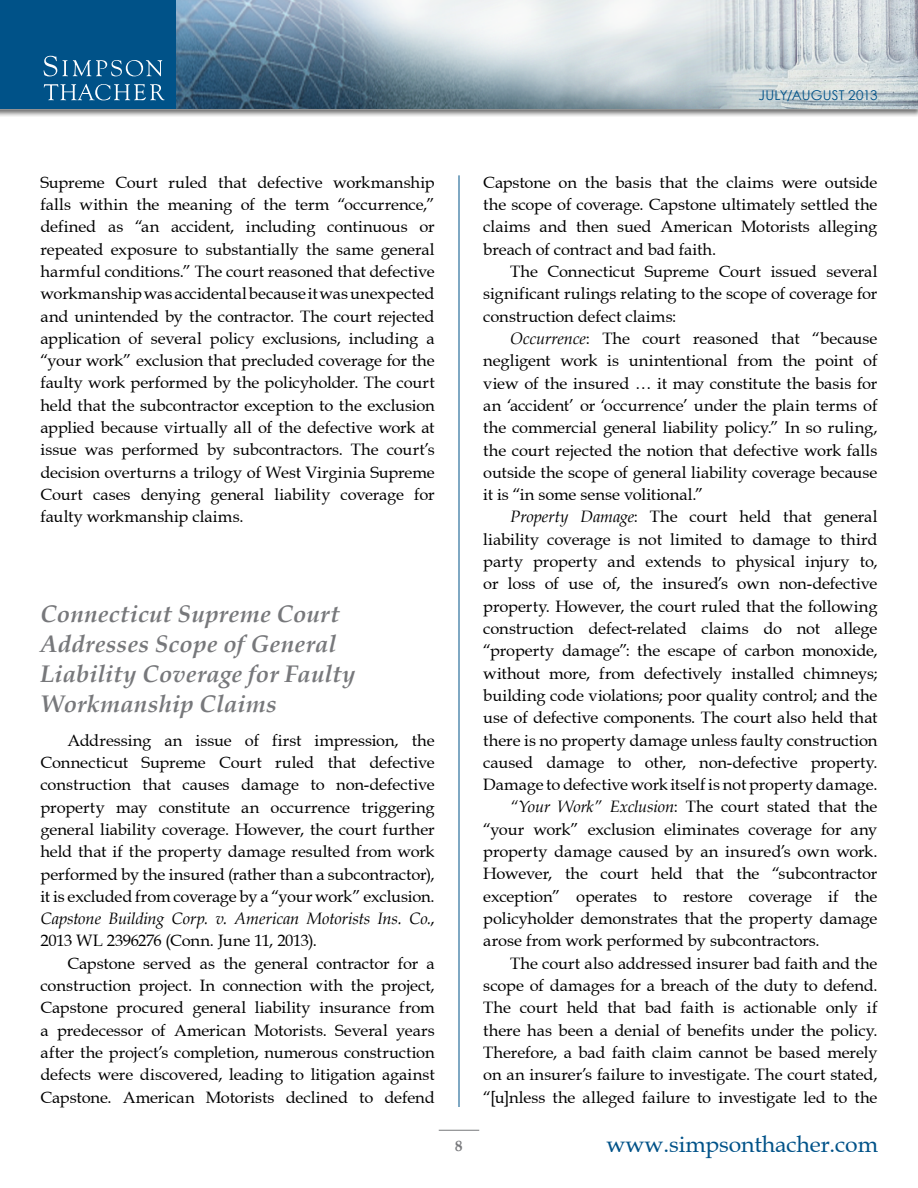
<style>
.page{position:relative;width:918px;height:1188px;background:#fff}
.page>*{position:absolute;margin:0;border:0;box-sizing:border-box;transform-origin:0 0}
.t1{font:italic 700 24px/30px "Book Antiqua";letter-spacing:.01em;color:#77787b}
.t2{font:22.95px "Book Antiqua";letter-spacing:-.005em;color:#005288}
.t3{font:16.5px/22.4px "Book Antiqua";letter-spacing:-.005em;color:#000;text-align:justify}
.t4{font:700 15px "Book Antiqua";color:#77787b}
.t5{font:13.5px "Century Gothic";letter-spacing:.015em;color:#005288}
.s1{font-style:italic}
</style>
<div class="page">
<hr style="left:459px;top:175px;width:1px;height:932px;background:#005288">
<hr style="left:439px;top:1130px;width:40px;height:1px;background:#77787b">
<img style="left:177px;top:0;width:741px;height:109px">
<div style="left:0;top:0;width:176px;height:109px;background:#005288"></div>
<svg style="left:44px;top:56px;width:118px;height:20px"></svg>
<svg style="left:44px;top:84px;width:121px;height:16px"></svg>
<p class="t5" style="left:759px;top:86px;width:120px">JULY/AUGUST 2013</p>
<p class="t3" style="left:41px;top:171px;width:396px">Supreme Court ruled that defective workmanship falls within the meaning of the term “occurrence,” defined as “an accident, including continuous or repeated exposure to substantially the same general harmful conditions.” The court reasoned that defective workmanship was accidental because it was unexpected and unintended by the contractor. The court rejected application of several policy exclusions, including a “your work” exclusion that precluded coverage for the faulty work performed by the policyholder. The court held that the subcontractor exception to the exclusion applied because virtually all of the defective work at issue was performed by subcontractors. The court’s decision overturns a trilogy of West Virginia Supreme Court cases denying general liability coverage for faulty workmanship claims.</p>
<h1 class="t1" style="left:40px;top:599px;width:317px">Connecticut Supreme Court<br>Addresses Scope of General<br>Liability Coverage for Faulty<br>Workmanship Claims</h1>
<p class="t3" style="left:41px;top:729px;width:396px;text-indent:27px">Addressing an issue of first impression, the Connecticut Supreme Court ruled that defective construction that causes damage to non-defective property may constitute an occurrence triggering general liability coverage. However, the court further held that if the property damage resulted from work performed by the insured (rather than a subcontractor), it is excluded from coverage by a “your work” exclusion.<br><span class="s1">Capstone Building Corp. v. American Motorists Ins. Co.</span>, 2013 WL 2396276 (Conn. June 11, 2013).</p>
<p class="t3" style="left:41px;top:952px;width:396px;text-indent:27px">Capstone served as the general contractor for a construction project. In connection with the project, Capstone procured general liability insurance from a predecessor of American Motorists. Several years after the project’s completion, numerous construction defects were discovered, leading to litigation against Capstone. American Motorists declined to defend</p>
<p class="t4" style="left:455px;top:1136px;width:9px">8</p>
<p class="t3" style="left:483px;top:171px;width:396px">Capstone on the basis that the claims were outside the scope of coverage. Capstone ultimately settled the claims and then sued American Motorists alleging breach of contract and bad faith.</p>
<p class="t3" style="left:483px;top:260px;width:396px;text-indent:27px">The Connecticut Supreme Court issued several significant rulings relating to the scope of coverage for construction defect claims:</p>
<p class="t3" style="left:483px;top:327px;width:396px;text-indent:27px"><span class="s1">Occurrence</span>: The court reasoned that “because negligent work is unintentional from the point of view of the insured … it may constitute the basis for an ‘accident’ or ‘occurrence’ under the plain terms of the commercial general liability policy.” In so ruling, the court rejected the notion that defective work falls outside the scope of general liability coverage because it is “in some sense volitional.”</p>
<p class="t3" style="left:510px;top:506px;width:369px"><span class="s1">Property Damage</span>: The court held that general</p>
<p class="t3" style="left:483px;top:528px;width:396px">liability coverage is not limited to damage to third</p>
<p class="t3" style="left:483px;top:550px;width:396px">party property and extends to physical injury to,</p>
<p class="t3" style="left:483px;top:573px;width:396px">or loss of use of, the insured’s own non-defective</p>
<p class="t3" style="left:483px;top:595px;width:396px">property. However, the court ruled that the following</p>
<p class="t3" style="left:483px;top:617px;width:396px">construction defect-related claims do not allege</p>
<p class="t3" style="left:483px;top:640px;width:396px">“property damage”: the escape of carbon monoxide,</p>
<p class="t3" style="left:483px;top:662px;width:396px">without more, from defectively installed chimneys;</p>
<p class="t3" style="left:483px;top:684px;width:396px">building code violations; poor quality control; and the</p>
<p class="t3" style="left:483px;top:706px;width:396px">use of defective components. The court also held that</p>
<p class="t3" style="left:483px;top:729px;width:396px">there is no property damage unless faulty construction</p>
<p class="t3" style="left:483px;top:751px;width:396px">caused damage to other, non-defective property.</p>
<p class="t3" style="left:483px;top:773px;width:396px">Damage to defective work itself is not property damage.</p>
<p class="t3" style="left:510px;top:796px;width:369px"><span class="s1">“Your Work” Exclusion</span>: The court stated that the</p>
<p class="t3" style="left:483px;top:818px;width:396px">“your work” exclusion eliminates coverage for any</p>
<p class="t3" style="left:483px;top:840px;width:396px">property damage caused by an insured’s own work.</p>
<p class="t3" style="left:483px;top:863px;width:396px">However, the court held that the “subcontractor</p>
<p class="t3" style="left:483px;top:885px;width:396px">exception” operates to restore coverage if the</p>
<p class="t3" style="left:483px;top:907px;width:396px">policyholder demonstrates that the property damage</p>
<p class="t3" style="left:483px;top:930px;width:338px">arose from work performed by subcontractors.</p>
<p class="t3" style="left:510px;top:952px;width:369px">The court also addressed insurer bad faith and the</p>
<p class="t3" style="left:483px;top:974px;width:396px">scope of damages for a breach of the duty to defend.</p>
<p class="t3" style="left:483px;top:997px;width:396px">The court held that bad faith is actionable only if</p>
<p class="t3" style="left:483px;top:1019px;width:396px">there has been a denial of benefits under the policy.</p>
<p class="t3" style="left:483px;top:1041px;width:396px">Therefore, a bad faith claim cannot be based merely</p>
<p class="t3" style="left:483px;top:1063px;width:396px">on an insurer’s failure to investigate. The court stated,</p>
<p class="t3" style="left:483px;top:1086px;width:396px">“[u]nless the alleged failure to investigate led to the</p>
<h2 class="t2" style="left:607px;top:1130px;width:273px">www.simpsonthacher.com</h2>
</div>
